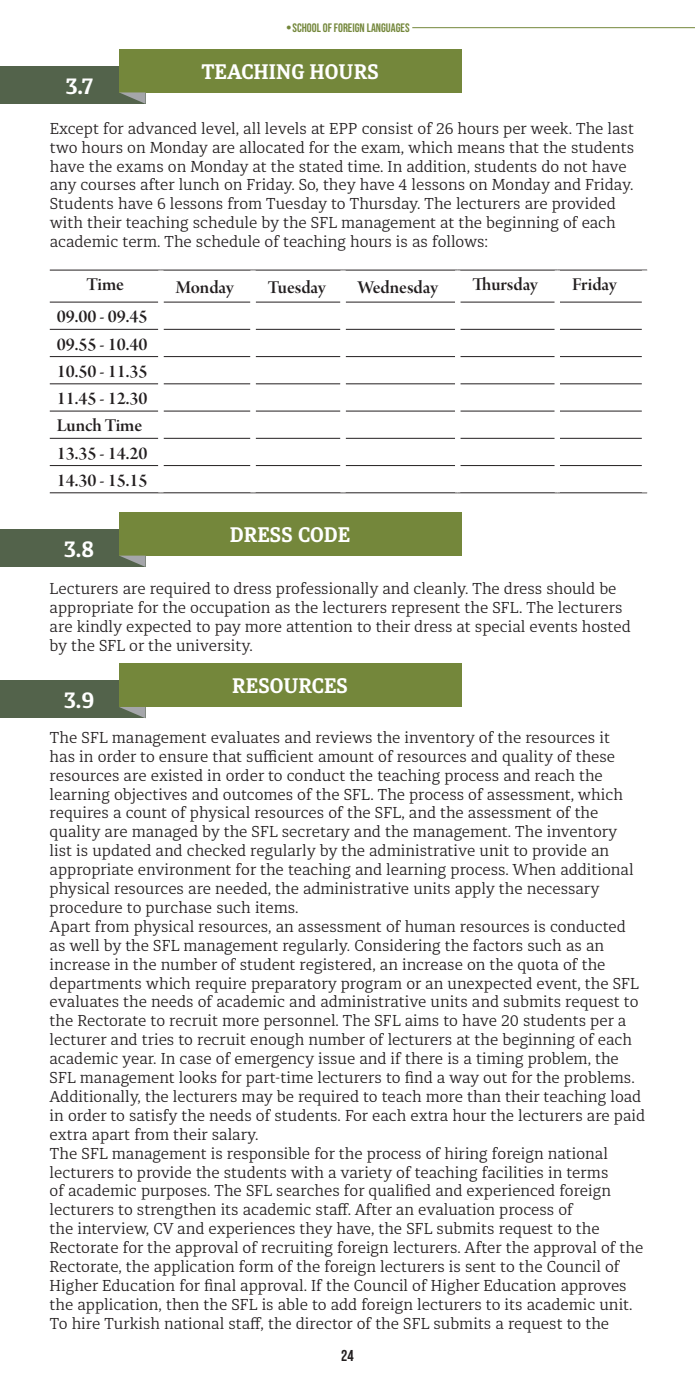
<style>
.page{position:relative;width:695px;height:1389px;background:#fff}
.page>*{position:absolute;margin:0;border:0;box-sizing:border-box;transform-origin:0 0}
.t1{font:700 22.75px "Diaria Pro";color:#fff}
.t2{font:700 21px "Diaria Pro";color:#fff}
.t3{font:19.25px/27.3px "Arno Pro Smbd Display";color:#231f20}
.t4{font:300 15.75px/18.9px "Diaria Pro";color:#231f20}
.t5{font:15.75px "Bebas Neue";color:#231f20}
.t6{font:12.25px "Bebas Neue";color:#74873b}
.s1{font-family:"Neo Sans Italic TR"}
</style>
<div class="page">
<hr style="left:412px;top:27px;width:282px;height:1px;background:#74873b">
<div style="left:0;top:529px;width:145px;height:38px;background:#53634b"></div>
<div style="left:0;top:680px;width:145px;height:38px;background:#53634b"></div>
<div style="left:119px;top:512px;width:342px;height:44px;background:#74873b"></div>
<div style="left:119px;top:663px;width:342px;height:44px;background:#74873b"></div>
<svg style="left:120px;top:556px;width:25px;height:11px"></svg>
<svg style="left:119px;top:707px;width:26px;height:11px"></svg>
<hr style="left:50px;top:270px;width:111px;height:1px;background:#231f20">
<hr style="left:161px;top:270px;width:92px;height:1px;background:#231f20">
<hr style="left:253px;top:270px;width:90px;height:1px;background:#231f20">
<hr style="left:343px;top:270px;width:114px;height:1px;background:#231f20">
<hr style="left:457px;top:270px;width:100px;height:1px;background:#231f20">
<hr style="left:557px;top:270px;width:90px;height:1px;background:#231f20">
<hr style="left:50px;top:302px;width:108px;height:1px;background:#231f20">
<hr style="left:163px;top:302px;width:87px;height:1px;background:#231f20">
<hr style="left:255px;top:302px;width:85px;height:1px;background:#231f20">
<hr style="left:345px;top:302px;width:110px;height:1px;background:#231f20">
<hr style="left:460px;top:302px;width:94px;height:1px;background:#231f20">
<hr style="left:560px;top:302px;width:81px;height:1px;background:#231f20">
<hr style="left:50px;top:329px;width:108px;height:1px;background:#231f20">
<hr style="left:163px;top:329px;width:87px;height:1px;background:#231f20">
<hr style="left:255px;top:329px;width:85px;height:1px;background:#231f20">
<hr style="left:345px;top:329px;width:110px;height:1px;background:#231f20">
<hr style="left:460px;top:329px;width:94px;height:1px;background:#231f20">
<hr style="left:560px;top:329px;width:81px;height:1px;background:#231f20">
<hr style="left:50px;top:356px;width:108px;height:1px;background:#231f20">
<hr style="left:163px;top:356px;width:87px;height:1px;background:#231f20">
<hr style="left:255px;top:356px;width:85px;height:1px;background:#231f20">
<hr style="left:345px;top:356px;width:110px;height:1px;background:#231f20">
<hr style="left:460px;top:356px;width:94px;height:1px;background:#231f20">
<hr style="left:560px;top:356px;width:81px;height:1px;background:#231f20">
<hr style="left:50px;top:383px;width:108px;height:1px;background:#231f20">
<hr style="left:163px;top:383px;width:87px;height:1px;background:#231f20">
<hr style="left:255px;top:383px;width:85px;height:1px;background:#231f20">
<hr style="left:345px;top:383px;width:110px;height:1px;background:#231f20">
<hr style="left:460px;top:383px;width:94px;height:1px;background:#231f20">
<hr style="left:560px;top:383px;width:81px;height:1px;background:#231f20">
<hr style="left:50px;top:411px;width:108px;height:1px;background:#231f20">
<hr style="left:163px;top:411px;width:87px;height:1px;background:#231f20">
<hr style="left:255px;top:411px;width:85px;height:1px;background:#231f20">
<hr style="left:345px;top:411px;width:110px;height:1px;background:#231f20">
<hr style="left:460px;top:411px;width:94px;height:1px;background:#231f20">
<hr style="left:560px;top:411px;width:81px;height:1px;background:#231f20">
<hr style="left:50px;top:438px;width:108px;height:1px;background:#231f20">
<hr style="left:163px;top:438px;width:87px;height:1px;background:#231f20">
<hr style="left:255px;top:438px;width:85px;height:1px;background:#231f20">
<hr style="left:345px;top:438px;width:110px;height:1px;background:#231f20">
<hr style="left:460px;top:438px;width:94px;height:1px;background:#231f20">
<hr style="left:560px;top:438px;width:81px;height:1px;background:#231f20">
<hr style="left:50px;top:465px;width:108px;height:1px;background:#231f20">
<hr style="left:163px;top:465px;width:87px;height:1px;background:#231f20">
<hr style="left:255px;top:465px;width:85px;height:1px;background:#231f20">
<hr style="left:345px;top:465px;width:110px;height:1px;background:#231f20">
<hr style="left:460px;top:465px;width:94px;height:1px;background:#231f20">
<hr style="left:560px;top:465px;width:81px;height:1px;background:#231f20">
<hr style="left:50px;top:492px;width:111px;height:1px;background:#231f20">
<hr style="left:161px;top:492px;width:92px;height:1px;background:#231f20">
<hr style="left:253px;top:492px;width:90px;height:1px;background:#231f20">
<hr style="left:343px;top:492px;width:114px;height:1px;background:#231f20">
<hr style="left:457px;top:492px;width:100px;height:1px;background:#231f20">
<hr style="left:557px;top:492px;width:90px;height:1px;background:#231f20">
<div style="left:0;top:66px;width:145px;height:38px;background:#53634b"></div>
<div style="left:119px;top:49px;width:342px;height:43px;background:#74873b"></div>
<svg style="left:119px;top:92px;width:26px;height:12px"></svg>
<h1 class="t1" style="left:65px;top:71px;width:29px">3.7</h1>
<p class="t6" style="left:285px;top:21px;width:126px"><span class="s1">•</span> SCHOOL OF FOREIGN LANGUAGES</p>
<h2 class="t2" style="left:201px;top:58px;width:179px">TEACHING HOURS</h2>
<p class="t4" style="left:50px;top:119px;width:585px">Except for advanced level, all levels at EPP consist of 26 hours per week. The last two hours on Monday are allocated for the exam, which means that the students have the exams on Monday at the stated time. In addition, students do not have any courses after lunch on Friday. So, they have 4 lessons on Monday and Friday.<br>Students have 6 lessons from Tuesday to Thursday. The lecturers are provided with their teaching schedule by the SFL management at the beginning of each academic term. The schedule of teaching hours is as follows:</p>
<p class="t3" style="left:87px;top:272px;width:39px">Time</p>
<p class="t3" style="left:176px;top:275px;width:59px">Monday</p>
<p class="t3" style="left:268px;top:275px;width:59px">Tuesday</p>
<p class="t3" style="left:358px;top:275px;width:82px">Wednesday</p>
<p class="t3" style="left:472px;top:272px;width:67px">Thursday</p>
<p class="t3" style="left:572px;top:272px;width:46px">Friday</p>
<p class="t3" style="left:57px;top:304px;width:92px">09.00 - 09.45<br>09.55 - 10.40<br>10.50 - 11.35<br>11.45 - 12.30<br>Lunch Time<br>13.35 - 14.20<br>14.30 - 15.15</p>
<h1 class="t1" style="left:64px;top:535px;width:32px">3.8</h1>
<h2 class="t2" style="left:230px;top:521px;width:122px">DRESS CODE</h2>
<p class="t4" style="left:50px;top:579px;width:582px">Lecturers are required to dress professionally and cleanly. The dress should be appropriate for the occupation as the lecturers represent the SFL. The lecturers are kindly expected to pay more attention to their dress at special events hosted by the SFL or the university.</p>
<h1 class="t1" style="left:64px;top:686px;width:32px">3.9</h1>
<h2 class="t2" style="left:232px;top:673px;width:117px">RESOURCES</h2>
<p class="t4" style="left:50px;top:728px;width:597px">The SFL management evaluates and reviews the inventory of the resources it<br>has in order to ensure that sufficient amount of resources and quality of these resources are existed in order to conduct the teaching process and reach the learning objectives and outcomes of the SFL. The process of assessment, which requires a count of physical resources of the SFL, and the assessment of the quality are managed by the SFL secretary and the management. The inventory<br>list is updated and checked regularly by the administrative unit to provide an appropriate environment for the teaching and learning process. When additional physical resources are needed, the administrative units apply the necessary procedure to purchase such items.<br>Apart from physical resources, an assessment of human resources is conducted as well by the SFL management regularly. Considering the factors such as an increase in the number of student registered, an increase on the quota of the departments which require preparatory program or an unexpected event, the SFL evaluates the needs of academic and administrative units and submits request to the Rectorate to recruit more personnel. The SFL aims to have 20 students per a lecturer and tries to recruit enough number of lecturers at the beginning of each academic year. In case of emergency issue and if there is a timing problem, the SFL management looks for part-time lecturers to find a way out for the problems.<br>Additionally, the lecturers may be required to teach more than their teaching load in order to satisfy the needs of students. For each extra hour the lecturers are paid extra apart from their salary.<br>The SFL management is responsible for the process of hiring foreign national lecturers to provide the students with a variety of teaching facilities in terms<br>of academic purposes. The SFL searches for qualified and experienced foreign lecturers to strengthen its academic staff. After an evaluation process of<br>the interview, CV and experiences they have, the SFL submits request to the Rectorate for the approval of recruiting foreign lecturers. After the approval of the Rectorate, the application form of the foreign lecturers is sent to the Council of Higher Education for final approval. If the Council of Higher Education approves the application, then the SFL is able to add foreign lecturers to its academic unit.<br>To hire Turkish national staff, the director of the SFL submits a request to the</p>
<p class="t5" style="left:341px;top:1346px;width:14px">24</p>
</div>
